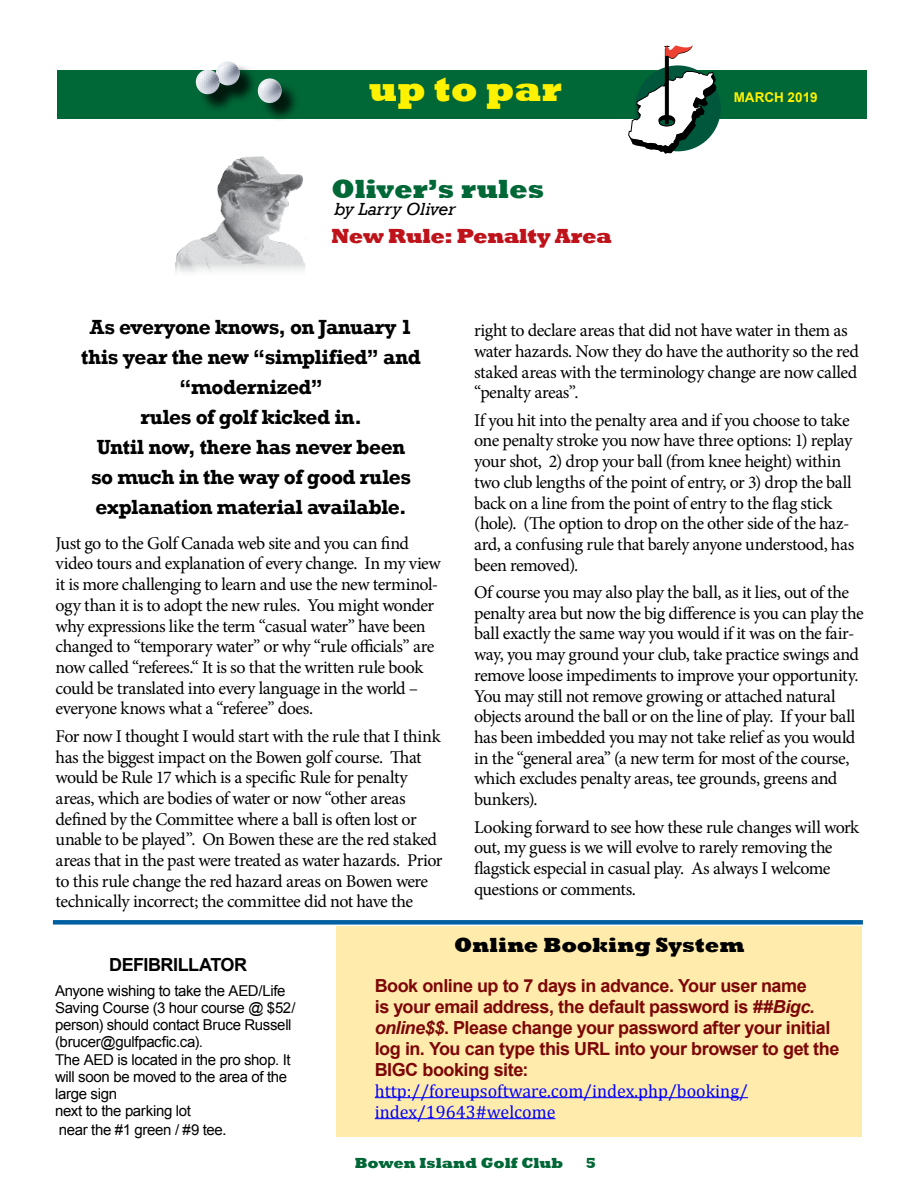
<style>
.page{position:relative;width:918px;height:1188px;background:#fff}
.page>*{position:absolute;margin:0;border:0;box-sizing:border-box;transform-origin:0 0}
.t1{font:800 36px "Rockwell";letter-spacing:-.005em;color:#fff200}
.t2{font:800 27px "Rockwell";color:#006737}
.t3{font:700 21px/30px "Rockwell";letter-spacing:-.025em;color:#000;text-align:center}
.t4{font:800 21px "Rockwell";letter-spacing:-.015em;color:#be131a}
.t5{font:800 21px "Rockwell";color:#000}
.t6{font:18px/20.7px "Minion Pro";letter-spacing:-.03em;color:#000}
.t7{font:700 18px/21px "Arial";letter-spacing:-.025em;color:#7c0608}
.t8{font:18px/21px "Cambria";color:#00f}
.t9{font:italic 18px "Rockwell";color:#000}
.t10{font:700 18px "Arial";letter-spacing:-.035em;color:#000}
.t11{font:15px/17.2px "Arial";letter-spacing:-.02em;color:#000}
.t12{font:800 15px "Rockwell";color:#006737}
.t13{font:700 13.5px "Arial";color:#fff200}
.s1{font-size:16.5px}
.s2{font-style:italic}
</style>
<div class="page">
<img style="left:175px;top:156px;width:130px;height:117px">
<div style="left:57px;top:70px;width:810px;height:49px;background:#006737"></div>
<div style="left:199px;top:64px;width:101px;height:57px;background:#000;opacity:.75"></div>
<img style="left:258px;top:78px;width:24px;height:25px;border-radius:12px">
<img style="left:216px;top:61px;width:24px;height:24px;border-radius:12px">
<img style="left:196px;top:70px;width:24px;height:24px;border-radius:12px">
<svg style="left:628px;top:45px;width:88px;height:109px"></svg>
<div style="left:336px;top:927px;width:526px;height:210px;background:#ffecac"></div>
<div style="left:53px;top:920px;width:810px;height:5px;background:#005fa1"></div>
<hr style="left:375px;top:1097px;width:373px;height:1px;background:#00f">
<hr style="left:375px;top:1118px;width:180px;height:1px;background:#00f">
<h1 class="t1" style="left:369px;top:69px;width:194px">up to par</h1>
<h2 class="t2" style="left:332px;top:173px;width:214px">Oliver’s rules</h2>
<p class="t9" style="left:335px;top:199px;width:123px">by Larry Oliver</p>
<p class="t4" style="left:332px;top:224px;width:282px">New Rule: Penalty Area</p>
<p class="t13" style="left:734px;top:88px;width:86px">MARCH 2019</p>
<p class="t3" style="left:81px;top:312px;width:341px">As everyone knows, on January 1 this year the new “simplified” and “modernized”<br>rules of golf kicked in.<br>Until now, there has never been<br>so much in the way of good rules explanation material available.</p>
<p class="t6" style="left:56px;top:533px;width:387px">Just go to the Golf Canada web site and you can find video tours and explanation of every change. In my view it is more challenging to learn and use the new terminol&shy;ogy than it is to adopt the new rules. You might wonder why expressions like the term “casual water” have been changed to “temporary water” or why “rule officials” are now called “referees.“ It is so that the written rule book could be translated into every language in the world – everyone knows what a “referee” does.</p>
<p class="t6" style="left:56px;top:726px;width:388px">For now I thought I would start with the rule that I think has the biggest impact on the Bowen golf course. That would be Rule 17 which is a specific Rule for penalty areas, which are bodies of water or now “other areas defined by the Committee where a ball is often lost or unable to be played”. On Bowen these are the red staked areas that in the past were treated as water hazards. Prior to this rule change the red hazard areas on Bowen were technically incorrect; the committee did not have the</p>
<p class="t6" style="left:474px;top:320px;width:386px">right to declare areas that did not have water in them as water hazards. Now they do have the authority so the red staked areas with the terminology change are now called “penalty areas”.</p>
<p class="t6" style="left:474px;top:410px;width:382px">If you hit into the penalty area and if you choose to take one penalty stroke you now have three options: 1) replay your shot, 2) drop your ball (from knee height) within two club lengths of the point of entry, or 3) drop the ball back on a line from the point of entry to the flag stick (hole). (The option to drop on the other side of the haz&shy;ard, a confusing rule that barely anyone understood, has been removed).</p>
<p class="t6" style="left:474px;top:582px;width:391px">Of course you may also play the ball, as it lies, out of the penalty area but now the big difference is you can play the ball exactly the same way you would if it was on the fair&shy;way, you may ground your club, take practice swings and remove loose impediments to improve your opportunity.<br>You may still not remove growing or attached natural objects around the ball or on the line of play. If your ball has been imbedded you may not take relief as you would in the “general area” (a new term for most of the course, which excludes penalty areas, tee grounds, greens and bunkers).</p>
<p class="t6" style="left:474px;top:817px;width:387px">Looking forward to see how these rule changes will work out, my guess is we will evolve to rarely removing the flagstick especial in casual play. As always I welcome questions or comments.</p>
<p class="t10" style="left:109px;top:953px;width:45px">Defibrilla</p>
<p class="t10" style="left:210px;top:953px;width:32px">tor</p>
<p class="t11" style="left:55px;top:982px;width:242px">Anyone wishing to take the AED/Life<br>Saving Course (3 hour course @ $52/ person) should contact Bruce Russell (brucer@gulfpacfic.ca).<br>The AED is located in the pro shop. It will soon be moved to the area of the large sign<br>next to the parking lot</p>
<p class="t11" style="left:59px;top:1122px;width:169px">near the #1 green / #9 tee<span class="s1">.</span></p>
<p class="t5" style="left:454px;top:933px;width:292px">Online Booking System</p>
<p class="t7" style="left:375px;top:975px;width:466px">Book online up to 7 days in advance. Your user name<br>is your email address, the default password is <span class="s2">##Bigc. online$$</span>. Please change your password after your initial log in. You can type this URL into your browser to get the BIGC booking site:</p>
<p class="t8" style="left:375px;top:1080px;width:375px">http://foreupsoftware.com/index.php/booking/ index/19643#welcome</p>
<p class="t12" style="left:355px;top:1154px;width:210px">Bowen Island Golf Club</p>
<p class="t12" style="left:586px;top:1154px;width:12px">5</p>
</div>
